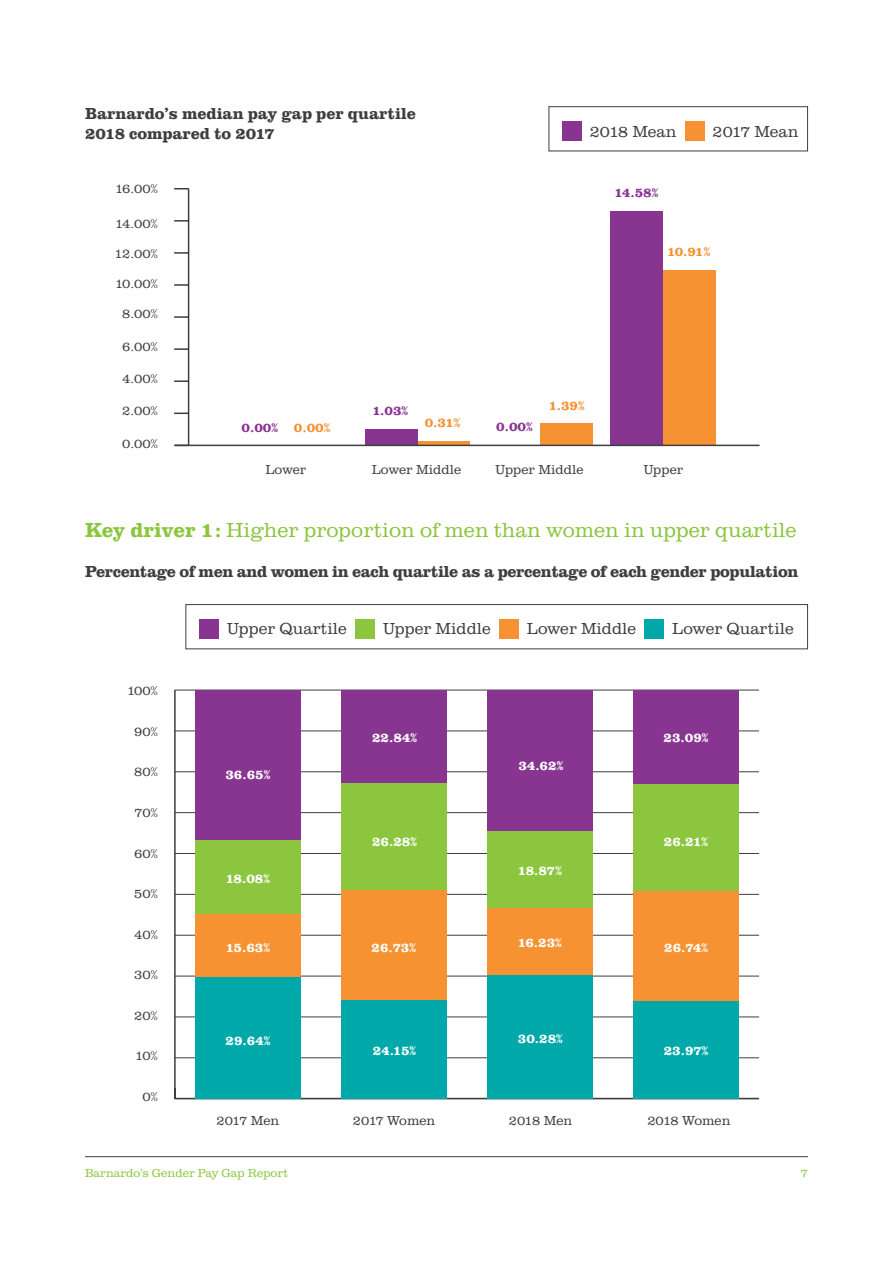
<style>
.page{position:relative;width:893px;height:1263px;background:#fff}
.page>*{position:absolute;margin:0;border:0;box-sizing:border-box;transform-origin:0 0}
.t1{font:300 21px "URW Clarendon TOT";color:#8bc63e}
.t2{font:700 16.5px "URW Clarendon TOT";letter-spacing:-.02em;color:#3e3e3f}
.t3{font:300 16.5px "URW Clarendon TOT";color:#3e3e3f}
.t4{font:700 16.5px/19.8px "URW Clarendon TOT";color:#3e3e3f}
.t5{font:300 13.5px "URW Clarendon TOT";color:#3e3e3f}
.t6{font:700 13.5px "URW Clarendon TOT";color:#fff}
.t7{font:700 13.5px "URW Clarendon TOT";color:#883592}
.t8{font:700 13.5px "URW Clarendon TOT";letter-spacing:-.05em;color:#f69232}
.t9{font:300 12px "URW Clarendon TOT";color:#8bc63e}
.s1{font-weight:700}
</style>
<div class="page">
<hr style="left:85px;top:1156px;width:723px;height:1px;background:#3e3e3f">
<hr style="left:188px;top:189px;width:1px;height:256px;background:#3e3e3f">
<svg style="left:174px;top:413px;width:14px;height:1px"></svg>
<svg style="left:174px;top:380px;width:14px;height:2px"></svg>
<svg style="left:174px;top:348px;width:14px;height:2px"></svg>
<svg style="left:174px;top:316px;width:14px;height:2px"></svg>
<svg style="left:174px;top:284px;width:14px;height:2px"></svg>
<svg style="left:174px;top:252px;width:14px;height:2px"></svg>
<svg style="left:174px;top:220px;width:14px;height:2px"></svg>
<svg style="left:174px;top:188px;width:15px;height:1px"></svg>
<div style="left:663px;top:270px;width:53px;height:176px;background:#f69232"></div>
<div style="left:610px;top:211px;width:53px;height:235px;background:#883592"></div>
<div style="left:540px;top:423px;width:53px;height:23px;background:#f69232"></div>
<svg style="left:417px;top:441px;width:53px;height:4px"></svg>
<div style="left:365px;top:429px;width:52px;height:17px;background:#883592"></div>
<hr style="left:175px;top:445px;width:585px;height:1px;background:#3e3e3f">
<div style="left:562px;top:121px;width:20px;height:20px;background:#883592"></div>
<div style="left:685px;top:121px;width:19px;height:20px;background:#f69232"></div>
<div style="left:549px;top:106px;width:259px;height:45px;border:1px solid #3e3e3f"></div>
<hr style="left:174px;top:690px;width:2px;height:408px;background:#3e3e3f">
<hr style="left:175px;top:1098px;width:584px;height:1px;background:#3e3e3f">
<hr style="left:175px;top:1057px;width:584px;height:1px;background:#3e3e3f">
<hr style="left:175px;top:1017px;width:584px;height:1px;background:#3e3e3f">
<hr style="left:175px;top:976px;width:584px;height:1px;background:#3e3e3f">
<hr style="left:175px;top:935px;width:584px;height:1px;background:#3e3e3f">
<hr style="left:175px;top:894px;width:584px;height:1px;background:#3e3e3f">
<hr style="left:175px;top:853px;width:584px;height:1px;background:#3e3e3f">
<hr style="left:175px;top:812px;width:584px;height:1px;background:#3e3e3f">
<hr style="left:175px;top:771px;width:584px;height:1px;background:#3e3e3f">
<hr style="left:175px;top:731px;width:584px;height:1px;background:#3e3e3f">
<hr style="left:175px;top:690px;width:584px;height:1px;background:#3e3e3f">
<div style="left:195px;top:690px;width:105px;height:150px;background:#883592"></div>
<div style="left:341px;top:690px;width:105px;height:93px;background:#883592"></div>
<div style="left:487px;top:690px;width:105px;height:141px;background:#883592"></div>
<div style="left:633px;top:690px;width:106px;height:94px;background:#883592"></div>
<div style="left:195px;top:840px;width:105px;height:74px;background:#8bc63e"></div>
<div style="left:341px;top:783px;width:105px;height:108px;background:#8bc63e"></div>
<div style="left:487px;top:831px;width:105px;height:78px;background:#8bc63e"></div>
<div style="left:633px;top:784px;width:106px;height:107px;background:#8bc63e"></div>
<div style="left:195px;top:914px;width:105px;height:63px;background:#f69232"></div>
<div style="left:341px;top:891px;width:105px;height:109px;background:#f69232"></div>
<div style="left:487px;top:909px;width:105px;height:66px;background:#f69232"></div>
<div style="left:633px;top:891px;width:106px;height:110px;background:#f69232"></div>
<div style="left:195px;top:977px;width:105px;height:122px;background:#00a8a9"></div>
<div style="left:341px;top:1000px;width:105px;height:99px;background:#00a8a9"></div>
<div style="left:487px;top:975px;width:105px;height:124px;background:#00a8a9"></div>
<div style="left:633px;top:1001px;width:106px;height:98px;background:#00a8a9"></div>
<div style="left:199px;top:619px;width:20px;height:20px;background:#883592"></div>
<div style="left:355px;top:619px;width:20px;height:20px;background:#8bc63e"></div>
<div style="left:499px;top:619px;width:20px;height:20px;background:#f69232"></div>
<div style="left:644px;top:619px;width:20px;height:20px;background:#00a8a9"></div>
<div style="left:185px;top:604px;width:623px;height:45px;border:1px solid #3e3e3f"></div>
<p class="t4" style="left:85px;top:104px;width:332px">Barnardo’s median pay gap per quartile<br>2018 compared to 2017</p>
<p class="t5" style="left:115px;top:181px;width:44px">16.00%</p>
<p class="t5" style="left:115px;top:216px;width:44px">14.00%</p>
<p class="t5" style="left:115px;top:246px;width:45px">12.00%</p>
<p class="t5" style="left:115px;top:276px;width:44px">10.00%</p>
<p class="t5" style="left:122px;top:306px;width:37px">8.00%</p>
<p class="t5" style="left:122px;top:338px;width:37px">6.00%</p>
<p class="t5" style="left:122px;top:371px;width:37px">4.00%</p>
<p class="t5" style="left:122px;top:403px;width:37px">2.00%</p>
<p class="t5" style="left:122px;top:436px;width:37px">0.00%</p>
<p class="t7" style="left:242px;top:419px;width:38px">0.00%</p>
<p class="t8" style="left:294px;top:419px;width:38px">0.00%</p>
<p class="t7" style="left:372px;top:402px;width:37px">1.03%</p>
<p class="t8" style="left:425px;top:414px;width:37px">0.31%</p>
<p class="t7" style="left:496px;top:418px;width:38px">0.00%</p>
<p class="t3" style="left:590px;top:122px;width:88px">2018 Mean</p>
<p class="t3" style="left:713px;top:122px;width:87px">2017 Mean</p>
<p class="t7" style="left:614px;top:185px;width:45px">14.58%</p>
<p class="t8" style="left:667px;top:244px;width:45px">10.91%</p>
<p class="t8" style="left:549px;top:397px;width:37px">1.39%</p>
<p class="t5" style="left:265px;top:462px;width:42px">Lower</p>
<p class="t5" style="left:372px;top:462px;width:91px">Lower Middle</p>
<p class="t5" style="left:495px;top:462px;width:90px">Upper Middle</p>
<p class="t5" style="left:643px;top:462px;width:41px">Upper</p>
<p class="t1" style="left:85px;top:518px;width:713px"><span class="s1">Key driver 1:</span> Higher proportion of men than women in upper quartile</p>
<p class="t2" style="left:85px;top:561px;width:715px">Percentage of men and women in each quartile as a percentage of each gender population</p>
<p class="t5" style="left:127px;top:683px;width:32px">100%</p>
<p class="t5" style="left:134px;top:724px;width:25px">90%</p>
<p class="t5" style="left:134px;top:764px;width:25px">80%</p>
<p class="t5" style="left:134px;top:805px;width:25px">70%</p>
<p class="t5" style="left:134px;top:845px;width:25px">60%</p>
<p class="t5" style="left:134px;top:886px;width:25px">50%</p>
<p class="t5" style="left:134px;top:926px;width:25px">40%</p>
<p class="t5" style="left:134px;top:967px;width:25px">30%</p>
<p class="t5" style="left:134px;top:1008px;width:25px">20%</p>
<p class="t5" style="left:135px;top:1048px;width:24px">10%</p>
<p class="t5" style="left:143px;top:1089px;width:17px">0%</p>
<p class="t3" style="left:227px;top:620px;width:121px">Upper Quartile</p>
<p class="t3" style="left:383px;top:620px;width:109px">Upper Middle</p>
<p class="t3" style="left:527px;top:620px;width:111px">Lower Middle</p>
<p class="t3" style="left:672px;top:620px;width:123px">Lower Quartile</p>
<p class="t6" style="left:225px;top:766px;width:46px">36.65%</p>
<p class="t6" style="left:226px;top:871px;width:46px">18.08%</p>
<p class="t6" style="left:226px;top:939px;width:46px">15.63%</p>
<p class="t6" style="left:226px;top:1032px;width:46px">29.64%</p>
<p class="t6" style="left:372px;top:730px;width:46px">22.84%</p>
<p class="t6" style="left:664px;top:730px;width:46px">23.09%</p>
<p class="t6" style="left:518px;top:757px;width:46px">34.62%</p>
<p class="t6" style="left:372px;top:834px;width:46px">26.28%</p>
<p class="t6" style="left:664px;top:834px;width:46px">26.21%</p>
<p class="t6" style="left:518px;top:863px;width:45px">18.87%</p>
<p class="t6" style="left:372px;top:939px;width:46px">26.73%</p>
<p class="t6" style="left:518px;top:934px;width:45px">16.23%</p>
<p class="t6" style="left:664px;top:939px;width:45px">26.74%</p>
<p class="t6" style="left:518px;top:1031px;width:46px">30.28%</p>
<p class="t6" style="left:373px;top:1042px;width:45px">24.15%</p>
<p class="t6" style="left:664px;top:1042px;width:46px">23.97%</p>
<p class="t5" style="left:217px;top:1113px;width:64px">2017 Men</p>
<p class="t5" style="left:353px;top:1113px;width:84px">2017 Women</p>
<p class="t5" style="left:509px;top:1113px;width:65px">2018 Men</p>
<p class="t5" style="left:647px;top:1113px;width:85px">2018 Women</p>
<p class="t9" style="left:85px;top:1166px;width:205px">Barnardo’s Gender Pay Gap Report</p>
<p class="t9" style="left:801px;top:1166px;width:9px">7</p>
</div>
